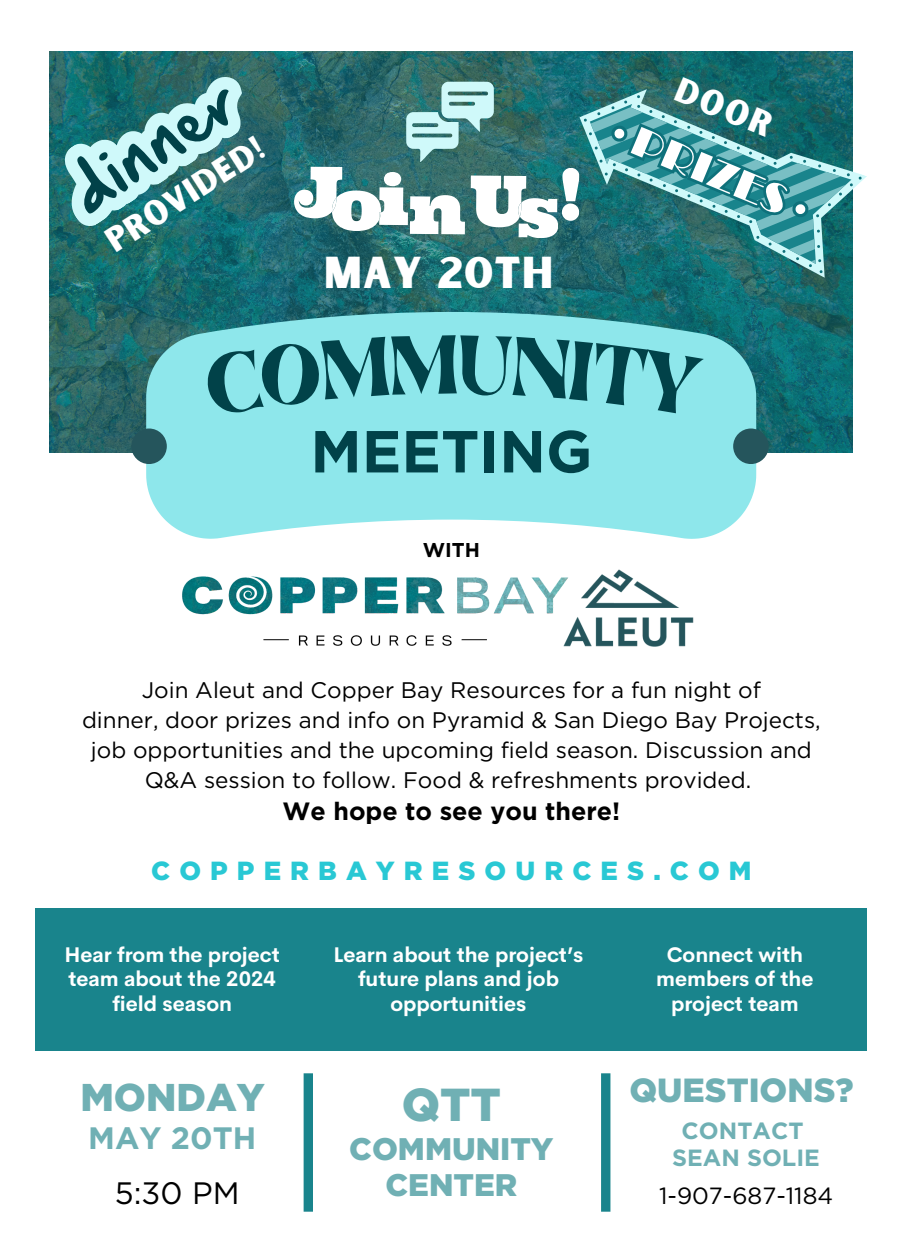
<style>
.page{position:relative;width:900px;height:1260px;background:#fff}
.page>*{position:absolute;margin:0;border:0;box-sizing:border-box;transform-origin:0 0}
.t1{font:700 59.25px "Gotham";color:#014249}
.t2{font:900 46.25px "Gotham";color:#70b0b4}
.t3{font:42.75px "Sunborn Sans One";letter-spacing:.03em;color:#fff}
.t4{font:900 38.75px "Gotham";color:#70b0b4}
.t5{font:900 33.5px "Gotham";color:#70b0b4}
.t6{font:33.25px "Sunborn Sans One";color:#fff}
.t7{font:33px "Sunborn Sans One";color:#fff}
.t8{font:900 31.25px/35.5px "Gotham";color:#70b0b4;text-align:center}
.t9{font:700 31px "Gotham";color:#70b0b4}
.t10{font:31px "Gotham";color:#000}
.t11{font:900 26.25px "Gotham";letter-spacing:.35em;color:#29c8d4}
.t12{font:700 25px "Gotham";color:#000}
.t13{font:700 23.5px/26.2px "Gotham";color:#70b0b4;text-align:center}
.t14{font:23.5px "Gotham";color:#000}
.t15{font:22.5px/30px "Gotham";color:#000;text-align:center}
.t16{font:700 20.75px/24.2px "Cerebri Sans";color:#fff;text-align:center}
.t17{font:700 20px "Gotham";color:#000}
</style>
<div class="page">
<img style="left:50px;top:52px;width:802px;height:401px">
<svg style="left:146px;top:312px;width:610px;height:227px;fill:#8ee7eb"></svg>
<div style="left:131px;top:429px;width:36px;height:35px;background:#25555c;border-radius:50%"></div>
<div style="left:733px;top:429px;width:36px;height:35px;background:#25555c;border-radius:50%"></div>
<div style="left:304px;top:1073px;width:9px;height:139px;background:#19848c"></div>
<div style="left:601px;top:1073px;width:9px;height:139px;background:#19848c"></div>
<div style="left:35px;top:908px;width:832px;height:143px;background:#19848c"></div>
<img style="left:182px;top:576px;width:372px;height:70px">
<svg style="left:559px;top:65px;width:308px;height:213px"></svg>
<svg style="left:573px;top:78px;width:278px;height:4px"></svg>
<svg style="left:294px;top:82px;width:568px;height:191px"></svg>
<svg style="left:49px;top:52px;width:212px;height:180px"></svg>
<img style="left:554px;top:569px;width:140px;height:78px">
<div style="left:203px;top:334px;width:501px;height:83px;background:#8ee7eb"></div>
<p class="t7" style="left:98px;top:226px;width:183px;rotate:-33deg">PROVIDED!</p>
<p class="t3" style="left:324px;top:246px;width:231px">MAY 20TH</p>
<p class="t1" style="left:310px;top:416px;width:283px">MEETING</p>
<p class="t17" style="left:423px;top:538px;width:59px">WITH</p>
<p class="t6" style="left:685px;top:68px;width:103px;rotate:22deg">door</p>
<p class="t15" style="left:142px;top:675px;width:621px">Join Aleut and Copper Bay Resources for a fun night of</p>
<p class="t15" style="left:82px;top:705px;width:740px">dinner, door prizes and info on Pyramid &amp; San Diego Bay Projects, job opportunities and the upcoming field season. Discussion and<br>Q&amp;A session to follow. Food &amp; refreshments provided.</p>
<p class="t12" style="left:283px;top:796px;width:339px">We hope to see you there!</p>
<p class="t11" style="left:151px;top:855px;width:602px">COPPERBAYRESOURCES.COM</p>
<h5 class="t16" style="left:64px;top:943px;width:217px">Hear from the project</h5>
<h6 class="t16" style="left:69px;top:967px;width:209px">team about the 2024 field season</h6>
<h3 class="t16" style="left:333px;top:943px;width:251px">Learn about the project’s future plans and job opportunities</h3>
<h5 class="t16" style="left:667px;top:943px;width:138px">Connect with</h5>
<h5 class="t16" style="left:656px;top:967px;width:159px">members of the</h5>
<p class="t16" style="left:671px;top:991px;width:129px">project team</p>
<p class="t5" style="left:629px;top:1070px;width:226px">QUESTIONS?</p>
<p class="t13" style="left:672px;top:1118px;width:149px">CONTACT<br>SEAN SOLIE</p>
<p class="t4" style="left:80px;top:1073px;width:186px">MONDAY</p>
<p class="t9" style="left:88px;top:1119px;width:170px">MAY 20TH</p>
<p class="t10" style="left:115px;top:1174px;width:126px">5:30 PM</p>
<p class="t14" style="left:659px;top:1181px;width:176px">1-907-687-1184</p>
<h2 class="t2" style="left:402px;top:1076px;width:101px">QTT</h2>
<h3 class="t8" style="left:349px;top:1131px;width:206px">COMMUNITY<br>CENTER</h3>
</div>
